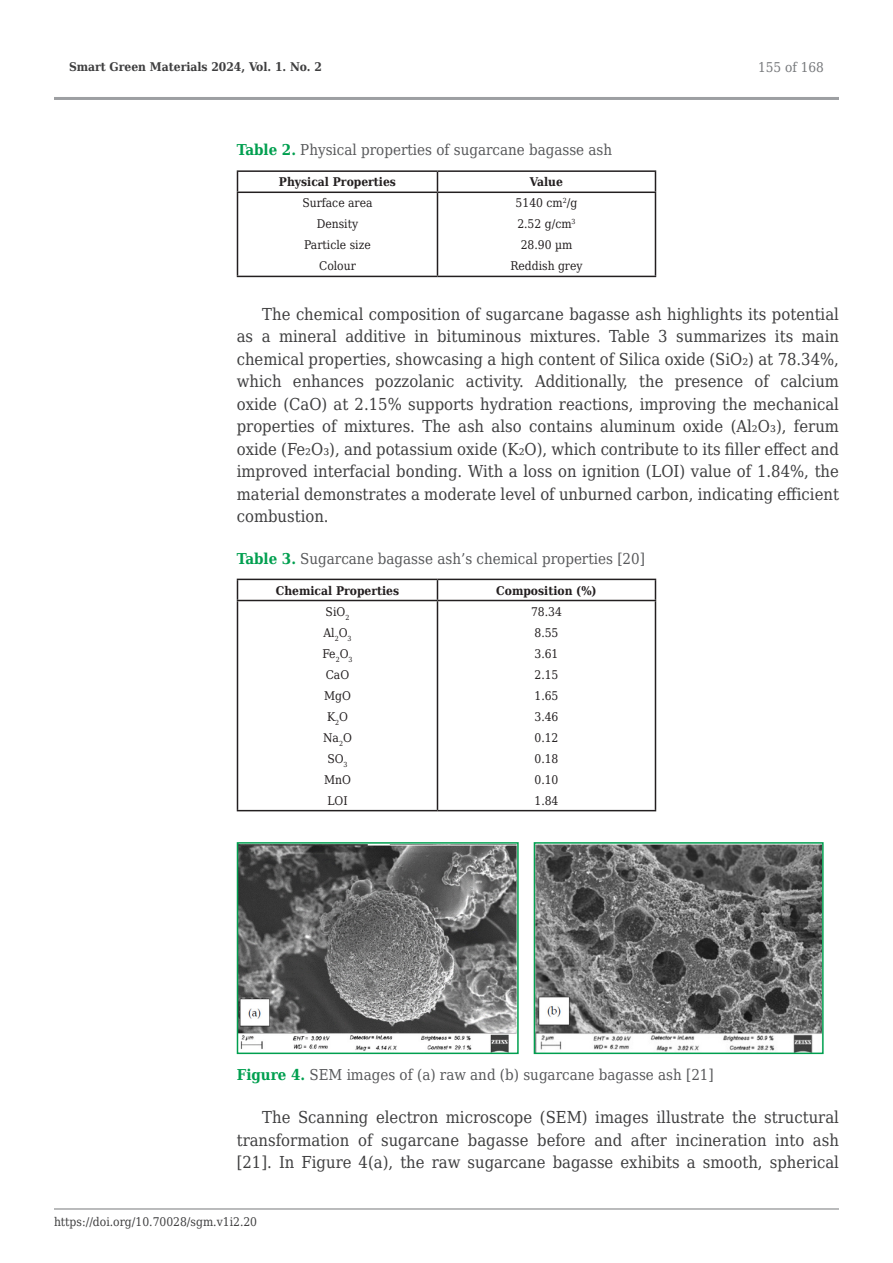
<style>
.page{position:relative;width:893px;height:1263px;background:#fff}
.page>*{position:absolute;margin:0;border:0;box-sizing:border-box;transform-origin:0 0}
.t1{font:16.5px/22.5px "DejaVu Serif Condensed";color:#3e3e3f;text-align:justify}
.t2{font:15px "DejaVu Serif Condensed";color:#57585a}
.t3{font:13.5px "DejaVu Serif Condensed";color:#76787b}
.t4{font:12px "DejaVu Serif Condensed";color:#231f20}
.t5{font:700 12px "DejaVu Serif Condensed";color:#231f20}
.t6{font:12px "DejaVu Serif Condensed";color:#3e3e3f}
.t7{font:700 12px "DejaVu Serif Condensed";color:#3e3e3f}
.s1{font-weight:700;color:#009f4f}
</style>
<div class="page">
<hr style="left:54px;top:97px;width:785px;height:3px;background:#9d9fa2">
<hr style="left:54px;top:1208px;width:785px;height:1px;background:#76787b">
<hr style="left:237px;top:170px;width:200px;height:2px;background:#231f20">
<svg style="left:237px;top:172px;width:1px;height:20px"></svg>
<hr style="left:437px;top:170px;width:219px;height:2px;background:#231f20">
<svg style="left:437px;top:172px;width:1px;height:20px"></svg>
<svg style="left:655px;top:172px;width:1px;height:20px"></svg>
<hr style="left:237px;top:192px;width:200px;height:1px;background:#231f20">
<hr style="left:237px;top:193px;width:1px;height:83px;background:#231f20">
<hr style="left:437px;top:192px;width:219px;height:1px;background:#231f20">
<hr style="left:437px;top:193px;width:1px;height:83px;background:#231f20">
<hr style="left:655px;top:193px;width:1px;height:83px;background:#231f20">
<hr style="left:237px;top:276px;width:200px;height:1px;background:#231f20">
<hr style="left:437px;top:276px;width:219px;height:1px;background:#231f20">
<hr style="left:237px;top:579px;width:200px;height:1px;background:#231f20">
<svg style="left:237px;top:580px;width:1px;height:20px"></svg>
<hr style="left:437px;top:579px;width:219px;height:1px;background:#231f20">
<svg style="left:437px;top:580px;width:1px;height:20px"></svg>
<svg style="left:655px;top:580px;width:1px;height:20px"></svg>
<hr style="left:237px;top:600px;width:200px;height:1px;background:#231f20">
<hr style="left:237px;top:601px;width:1px;height:209px;background:#231f20">
<hr style="left:437px;top:600px;width:219px;height:1px;background:#231f20">
<hr style="left:437px;top:601px;width:1px;height:209px;background:#231f20">
<hr style="left:655px;top:601px;width:1px;height:209px;background:#231f20">
<hr style="left:237px;top:810px;width:200px;height:1px;background:#231f20">
<hr style="left:437px;top:810px;width:219px;height:1px;background:#231f20">
<img style="left:240px;top:845px;width:276px;height:206px">
<div style="left:237px;top:842px;width:282px;height:212px;border:2px solid #009f4f"></div>
<img style="left:537px;top:845px;width:284px;height:206px">
<div style="left:534px;top:842px;width:290px;height:212px;border:2px solid #009f4f"></div>
<p class="t7" style="left:69px;top:57px;width:254px">Smart Green Materials 2024, Vol. 1. No. 2</p>
<p class="t3" style="left:758px;top:57px;width:67px">155 of 168</p>
<p class="t2" style="left:237px;top:139px;width:377px"><span class="s1">Table 2.</span> Physical properties of sugarcane bagasse ash</p>
<p class="t5" style="left:279px;top:173px;width:118px">Physical Properties</p>
<p class="t5" style="left:530px;top:173px;width:35px">Value</p>
<p class="t4" style="left:302px;top:194px;width:72px">Surface area</p>
<p class="t4" style="left:317px;top:215px;width:43px">Density</p>
<p class="t4" style="left:304px;top:236px;width:68px">Particle size</p>
<p class="t4" style="left:319px;top:257px;width:38px">Colour</p>
<p class="t4" style="left:516px;top:194px;width:63px">5140 cm<sup>2</sup>/g</p>
<p class="t4" style="left:517px;top:215px;width:60px">2.52 g/cm<sup>3</sup></p>
<p class="t4" style="left:521px;top:236px;width:53px">28.90 µm</p>
<p class="t4" style="left:510px;top:257px;width:74px">Reddish grey</p>
<p class="t1" style="left:237px;top:302px;width:604px;text-indent:26px">The chemical composition of sugarcane bagasse ash highlights its potential as a mineral additive in bituminous mixtures. Table 3 summarizes its main chemical properties, showcasing a high content of Silica oxide (SiO₂) at 78.34%, which enhances pozzolanic activity. Additionally, the presence of calcium oxide (CaO) at 2.15% supports hydration reactions, improving the mechanical properties of mixtures. The ash also contains aluminum oxide (Al₂O₃), ferum oxide (Fe₂O₃), and potassium oxide (K₂O), which contribute to its filler effect and improved interfacial bonding. With a loss on ignition (LOI) value of 1.84%, the material demonstrates a moderate level of unburned carbon, indicating efficient combustion.</p>
<p class="t2" style="left:237px;top:547px;width:410px"><span class="s1">Table 3.</span> Sugarcane bagasse ash’s chemical properties [20]</p>
<p class="t5" style="left:276px;top:581px;width:125px">Chemical Properties</p>
<p class="t5" style="left:496px;top:581px;width:102px">Composition (%)</p>
<p class="t4" style="left:326px;top:602px;width:25px">SiO<sub>2</sub></p>
<p class="t4" style="left:323px;top:623px;width:30px">Al<sub>2</sub>O<sub>3</sub></p>
<p class="t4" style="left:322px;top:644px;width:32px">Fe<sub>2</sub>O<sub>3</sub></p>
<p class="t4" style="left:326px;top:665px;width:25px">CaO</p>
<p class="t4" style="left:324px;top:686px;width:28px">MgO</p>
<p class="t4" style="left:327px;top:707px;width:22px">K<sub>2</sub>O</p>
<p class="t4" style="left:323px;top:728px;width:30px">Na<sub>2</sub>O</p>
<p class="t4" style="left:327px;top:749px;width:22px">SO<sub>3</sub></p>
<p class="t4" style="left:324px;top:770px;width:28px">MnO</p>
<p class="t4" style="left:327px;top:791px;width:22px">LOI</p>
<p class="t4" style="left:531px;top:602px;width:32px">78.34</p>
<p class="t4" style="left:534px;top:623px;width:26px">8.55</p>
<p class="t4" style="left:534px;top:644px;width:26px">3.61</p>
<p class="t4" style="left:534px;top:665px;width:26px">2.15</p>
<p class="t4" style="left:534px;top:686px;width:26px">1.65</p>
<p class="t4" style="left:534px;top:707px;width:26px">3.46</p>
<p class="t4" style="left:534px;top:728px;width:26px">0.12</p>
<p class="t4" style="left:534px;top:749px;width:26px">0.18</p>
<p class="t4" style="left:534px;top:770px;width:26px">0.10</p>
<p class="t4" style="left:534px;top:791px;width:26px">1.84</p>
<p class="t2" style="left:237px;top:1064px;width:479px"><span class="s1">Figure 4.</span> SEM images of (a) raw and (b) sugarcane bagasse ash [21]</p>
<p class="t1" style="left:237px;top:1105px;width:604px;text-indent:26px">The Scanning electron microscope (SEM) images illustrate the structural transformation of sugarcane bagasse before and after incineration into ash [21]. In Figure 4(a), the raw sugarcane bagasse exhibits a smooth, spherical</p>
<p class="t6" style="left:54px;top:1212px;width:205px">https://doi.org/10.70028/sgm.v1i2.20</p>
</div>
